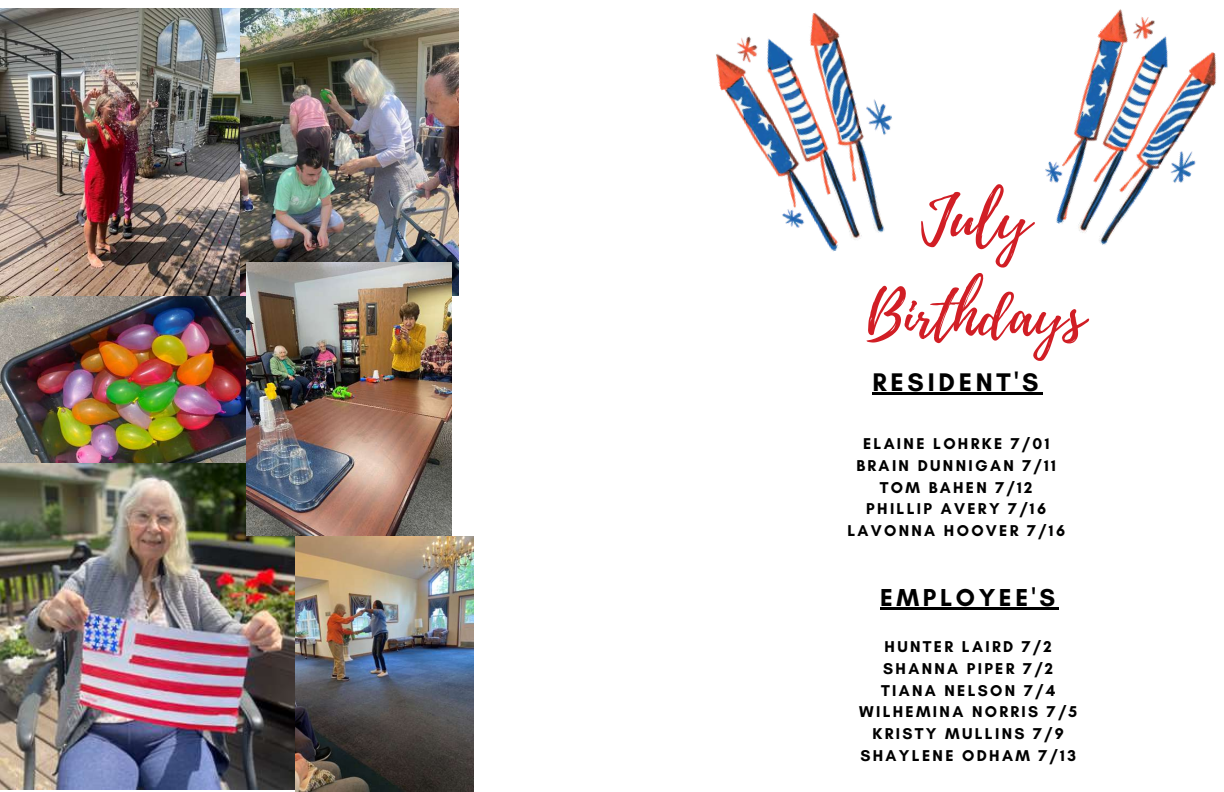
<style>
.page{position:relative;width:1224px;height:792px;background:#fff}
.page>*{position:absolute;margin:0;border:0;box-sizing:border-box;transform-origin:0 0}
.t1{font:63.1px "Playlist Script";color:#d11e25}
.t2{font:59.1px "Playlist Script";color:#d11e25}
.t3{font:700 26px "Glacial Indifference";letter-spacing:.145em;color:#000}
.t4{font:700 25px "Glacial Indifference";letter-spacing:.145em;color:#000}
.t5{font:700 16px/21.8px "Glacial Indifference";letter-spacing:.145em;color:#000;text-align:center}
</style>
<div class="page">
<img style="left:716px;top:12px;width:176px;height:240px">
<img style="left:1045px;top:9px;width:172px;height:236px">
<img style="left:0;top:296px;width:247px;height:168px">
<img style="left:0;top:9px;width:458px;height:287px">
<img style="left:0;top:464px;width:295px;height:326px">
<img style="left:247px;top:263px;width:205px;height:273px">
<img style="left:295px;top:536px;width:179px;height:256px">
<hr style="left:880px;top:607px;width:179px;height:2px;background:#000">
<hr style="left:872px;top:393px;width:170px;height:2px;background:#000">
<h1 class="t1" style="left:921px;top:174px;width:111px">July</h1>
<h2 class="t2" style="left:867px;top:273px;width:220px">Birthdays</h2>
<h3 class="t3" style="left:872px;top:367px;width:168px">RESIDENT'S</h3>
<p class="t5" style="left:847px;top:433px;width:219px">ELAINE LOHRKE 7/01<br>BRAIN DUNNIGAN 7/11<br>TOM BAHEN 7/12<br>PHILLIP AVERY 7/16<br>LAVONNA HOOVER 7/16</p>
<h3 class="t4" style="left:880px;top:582px;width:177px">EMPLOYEE'S</h3>
<p class="t5" style="left:859px;top:636px;width:220px">HUNTER LAIRD 7/2<br>SHANNA PIPER 7/2<br>TIANA NELSON 7/4<br>WILHEMINA NORRIS 7/5<br>KRISTY MULLINS 7/9<br>SHAYLENE ODHAM 7/13</p>
</div>
